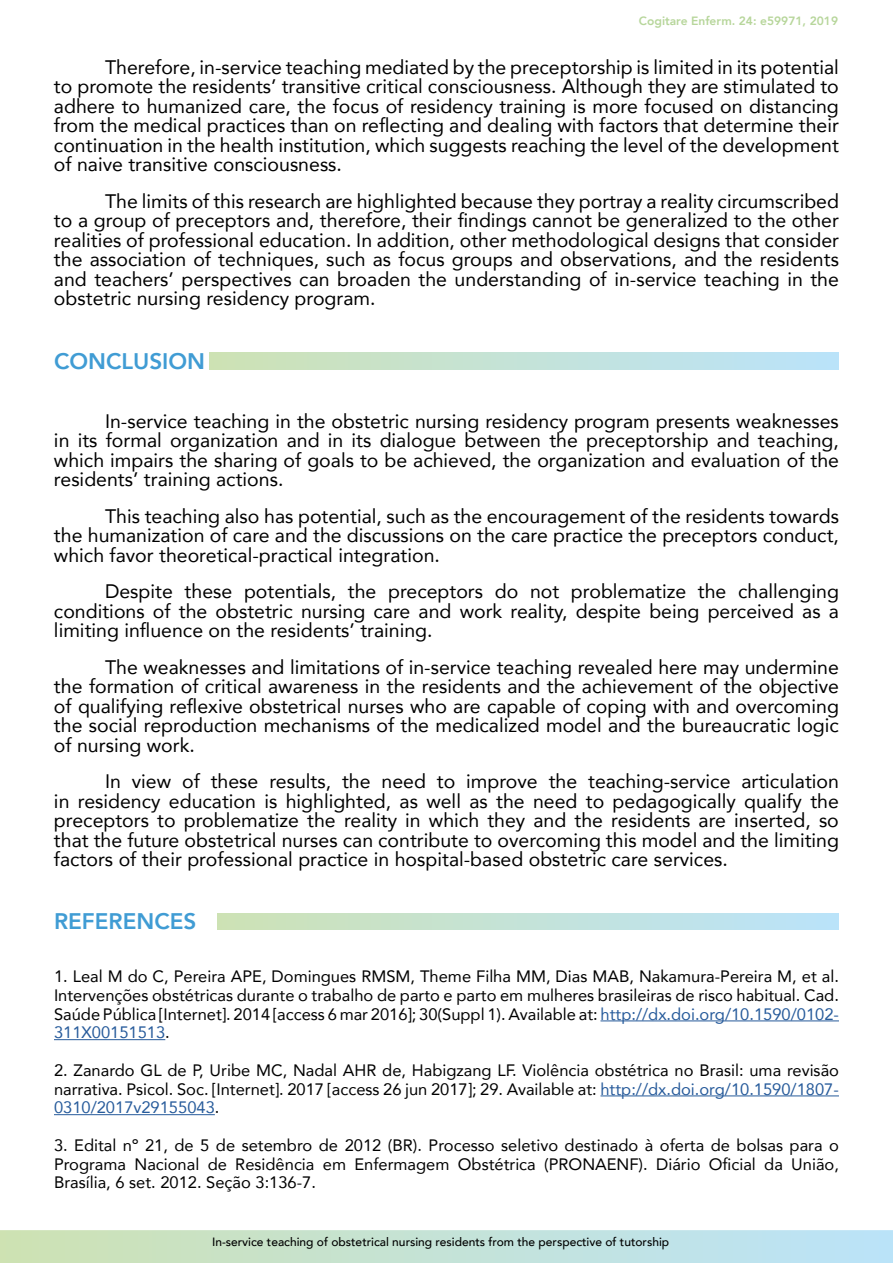
<style>
.page{position:relative;width:893px;height:1263px;background:#fff}
.page>*{position:absolute;margin:0;border:0;box-sizing:border-box;transform-origin:0 0}
.t1{font:800 22.5px "Avenir";color:#409cd4}
.t2{font:19.5px/19.5px "Avenir";color:#000;text-align:justify}
.t3{font:16.5px/18.8px "Avenir";color:#000;text-align:justify}
.t4{font:500 12px "Avenir";color:#000}
.t5{font:800 12px "Avenir";color:#b7d69b}
.s1{color:#275b9b}
</style>
<div class="page">
<svg style="left:0;top:1230px;width:893px;height:33px;background:#c4e2d6"></svg>
<div style="left:210px;top:353px;width:629px;height:16px;background:linear-gradient(to right,#cee2b4,#bae3fb)"></div>
<div style="left:218px;top:913px;width:621px;height:16px;background:linear-gradient(to right,#cde2b5,#bae3fb)"></div>
<hr style="left:600px;top:1020px;width:239px;height:1px;background:#275b9b">
<hr style="left:54px;top:1039px;width:111px;height:1px;background:#275b9b">
<hr style="left:600px;top:1095px;width:239px;height:1px;background:#275b9b">
<hr style="left:54px;top:1114px;width:161px;height:1px;background:#275b9b">
<p class="t5" style="left:639px;top:12px;width:201px">Cogitare Enferm. 24: e59971, 2019</p>
<p class="t2" style="left:54px;top:56px;width:786px;text-indent:51px">Therefore, in-service teaching mediated by the preceptorship is limited in its potential to promote the residents’ transitive critical consciousness. Although they are stimulated to adhere to humanized care, the focus of residency training is more focused on distancing from the medical practices than on reflecting and dealing with factors that determine their continuation in the health institution, which suggests reaching the level of the development of naive transitive consciousness.</p>
<p class="t2" style="left:54px;top:190px;width:786px;text-indent:51px">The limits of this research are highlighted because they portray a reality circumscribed to a group of preceptors and, therefore, their findings cannot be generalized to the other realities of professional education. In addition, other methodological designs that consider the association of techniques, such as focus groups and observations, and the residents and teachers’ perspectives can broaden the understanding of in-service teaching in the obstetric nursing residency program.</p>
<p class="t1" style="left:54px;top:344px;width:153px">CONCLUSION</p>
<p class="t2" style="left:54px;top:411px;width:787px;text-indent:51px">In-service teaching in the obstetric nursing residency program presents weaknesses in its formal organization and in its dialogue between the preceptorship and teaching, which impairs the sharing of goals to be achieved, the organization and evaluation of the residents’ training actions.</p>
<p class="t2" style="left:54px;top:506px;width:786px;text-indent:51px">This teaching also has potential, such as the encouragement of the residents towards the humanization of care and the discussions on the care practice the preceptors conduct, which favor theoretical-practical integration.</p>
<p class="t2" style="left:54px;top:581px;width:786px;text-indent:51px">Despite these potentials, the preceptors do not problematize the challenging conditions of the obstetric nursing care and work reality, despite being perceived as a limiting influence on the residents’ training.</p>
<p class="t2" style="left:54px;top:657px;width:787px;text-indent:51px">The weaknesses and limitations of in-service teaching revealed here may undermine the formation of critical awareness in the residents and the achievement of the objective of qualifying reflexive obstetrical nurses who are capable of coping with and overcoming the social reproduction mechanisms of the medicalized model and the bureaucratic logic of nursing work.</p>
<p class="t2" style="left:54px;top:771px;width:787px;text-indent:51px">In view of these results, the need to improve the teaching-service articulation in residency education is highlighted, as well as the need to pedagogically qualify the preceptors to problematize the reality in which they and the residents are inserted, so that the future obstetrical nurses can contribute to overcoming this model and the limiting factors of their professional practice in hospital-based obstetric care services.</p>
<p class="t1" style="left:54px;top:904px;width:144px">REFERENCES</p>
<p class="t3" style="left:54px;top:966px;width:786px">1. Leal M do C, Pereira APE, Domingues RMSM, Theme Filha MM, Dias MAB, Nakamura-Pereira M, et al.<br>Intervenções obstétricas durante o trabalho de parto e parto em mulheres brasileiras de risco habitual. Cad.<br>Saúde Pública [Internet]. 2014 [access 6 mar 2016]; 30(Suppl 1). Available at: <span class="s1">http://dx.doi.org/10.1590/0102- 311X00151513</span>.</p>
<p class="t3" style="left:54px;top:1060px;width:786px">2. Zanardo GL de P, Uribe MC, Nadal AHR de, Habigzang LF. Violência obstétrica no Brasil: uma revisão narrativa. Psicol. Soc. [Internet]. 2017 [access 26 jun 2017]; 29. Available at: <span class="s1">http://dx.doi.org/10.1590/1807- 0310/2017v29155043</span>.</p>
<p class="t3" style="left:54px;top:1135px;width:786px">3. Edital nº 21, de 5 de setembro de 2012 (BR). Processo seletivo destinado à oferta de bolsas para o Programa Nacional de Residência em Enfermagem Obstétrica (PRONAENF). Diário Oficial da União, Brasília, 6 set. 2012. Seção 3:136-7.</p>
<p class="t4" style="left:212px;top:1232px;width:459px">In-service teaching of obstetrical nursing residents from the perspective of tutorship</p>
</div>
